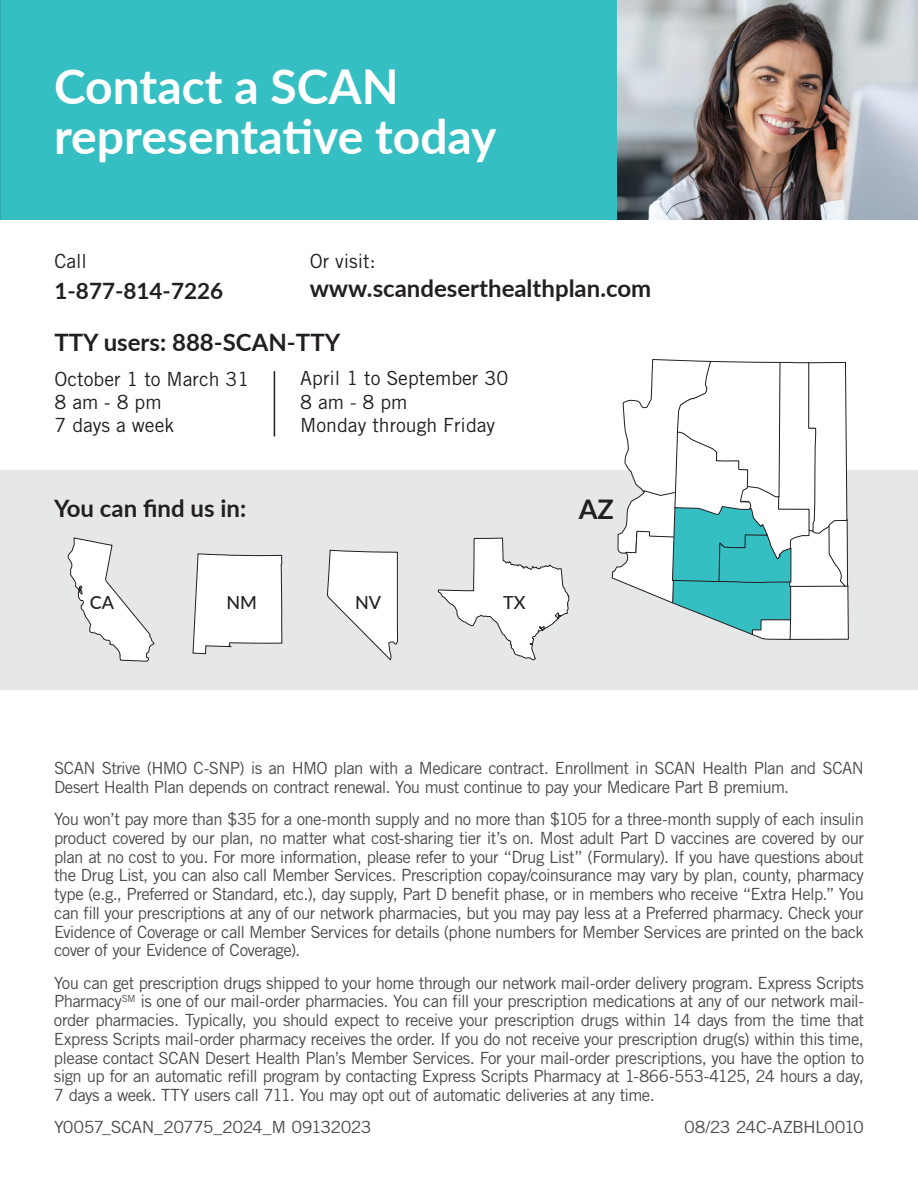
<style>
.page{position:relative;width:918px;height:1188px;background:#fff}
.page>*{position:absolute;margin:0;border:0;box-sizing:border-box;transform-origin:0 0}
.t1{font:700 48px/49.5px "Lato";color:#fff}
.t2{font:700 27px "Lato";color:#231f20}
.t3{font:700 24px "Lato";color:#231f20}
.t4{font:700 22.5px "Lato";color:#231f20}
.t5{font:19.5px/23.4px "Trade Gothic LT Std";color:#231f20}
.t6{font:500 18px "Lato";color:#231f20}
.t7{font:16.8px/18.8px "Trade Gothic LT Std";letter-spacing:-.035em;color:#4b4c4d;text-align:justify}
.t8{font:16.8px "Trade Gothic LT Std";letter-spacing:-.035em;color:#4b4c4d;scale:1.05 1}
</style>
<div class="page">
<div style="left:0;top:471px;width:918px;height:219px;background:#e6e7e9"></div>
<div style="left:0;top:0;width:918px;height:220px;background:#35bfc2"></div>
<img style="left:617px;top:0;width:301px;height:220px">
<svg style="left:327px;top:549px;width:71px;height:112px"></svg>
<hr style="left:274px;top:371px;width:1px;height:65px;background:#231f20">
<svg style="left:192px;top:470px;width:91px;height:184px"></svg>
<svg style="left:438px;top:537px;width:132px;height:124px"></svg>
<svg style="left:67px;top:537px;width:88px;height:125px"></svg>
<img style="left:671px;top:78px;width:120px;height:142px">
<svg style="left:611px;top:359px;width:238px;height:281px"></svg>
<h1 class="t1" style="left:54px;top:60px;width:444px">Contact a SCAN representative today</h1>
<p class="t5" style="left:310px;top:249px;width:68px">Or visit:</p>
<h3 class="t3" style="left:310px;top:271px;width:343px">www.scandeserthealthplan.com</h3>
<p class="t5" style="left:55px;top:249px;width:34px">Call</p>
<h3 class="t4" style="left:55px;top:274px;width:170px">1-877-814-7226</h3>
<h3 class="t3" style="left:55px;top:325px;width:287px">TTY users: 888-SCAN-TTY</h3>
<p class="t5" style="left:55px;top:367px;width:196px">October 1 to March 31<br>8 am - 8 pm<br>7 days a week</p>
<p class="t5" style="left:300px;top:366px;width:209px">April 1 to September 30<br>8 am - 8 pm<br>Monday through Friday</p>
<h3 class="t3" style="left:54px;top:490px;width:194px">You can find us in:</h3>
<h2 class="t2" style="left:579px;top:489px;width:37px">AZ</h2>
<p class="t6" style="left:90px;top:589px;width:26px">CA</p>
<p class="t6" style="left:226px;top:589px;width:32px">NM</p>
<p class="t6" style="left:355px;top:589px;width:28px">NV</p>
<p class="t6" style="left:503px;top:589px;width:24px">TX</p>
<p class="t7" style="left:54px;top:759px;width:812px">SCAN Strive (HMO C-SNP) is an HMO plan with a Medicare contract. Enrollment in SCAN Health Plan and SCAN<br>Desert Health Plan depends on contract renewal. You must continue to pay your Medicare Part B premium.</p>
<p class="t7" style="left:54px;top:810px;width:812px">You won’t pay more than $35 for a one-month supply and no more than $105 for a three-month supply of each insulin product covered by our plan, no matter what cost-sharing tier it’s on. Most adult Part D vaccines are covered by our plan at no cost to you. For more information, please refer to your “Drug List” (Formulary). If you have questions about the Drug List, you can also call Member Services. Prescription copay/coinsurance may vary by plan, county, pharmacy type (e.g., Preferred or Standard, etc.), day supply, Part D benefit phase, or in members who receive “Extra Help.” You can fill your prescriptions at any of our network pharmacies, but you may pay less at a Preferred pharmacy. Check your Evidence of Coverage or call Member Services for details (phone numbers for Member Services are printed on the back cover of your Evidence of Coverage).</p>
<p class="t7" style="left:54px;top:973px;width:812px">You can get prescription drugs shipped to your home through our network mail-order delivery program. Express Scripts Pharmacy<sup>SM</sup> is one of our mail-order pharmacies. You can fill your prescription medications at any of our network mail&shy;order pharmacies. Typically, you should expect to receive your prescription drugs within 14 days from the time that Express Scripts mail-order pharmacy receives the order. If you do not receive your prescription drug(s) within this time, please contact SCAN Desert Health Plan’s Member Services. For your mail-order prescriptions, you have the option to sign up for an automatic refill program by contacting Express Scripts Pharmacy at 1-866-553-4125, 24 hours a day, 7 days a week. TTY users call 711. You may opt out of automatic deliveries at any time.</p>
<p class="t8" style="left:54px;top:1117px;width:304px">Y0057_SCAN_20775_2024_M 09132023</p>
<p class="t8" style="left:684px;top:1117px;width:173px">08/23 24C-AZBHL0010</p>
</div>
